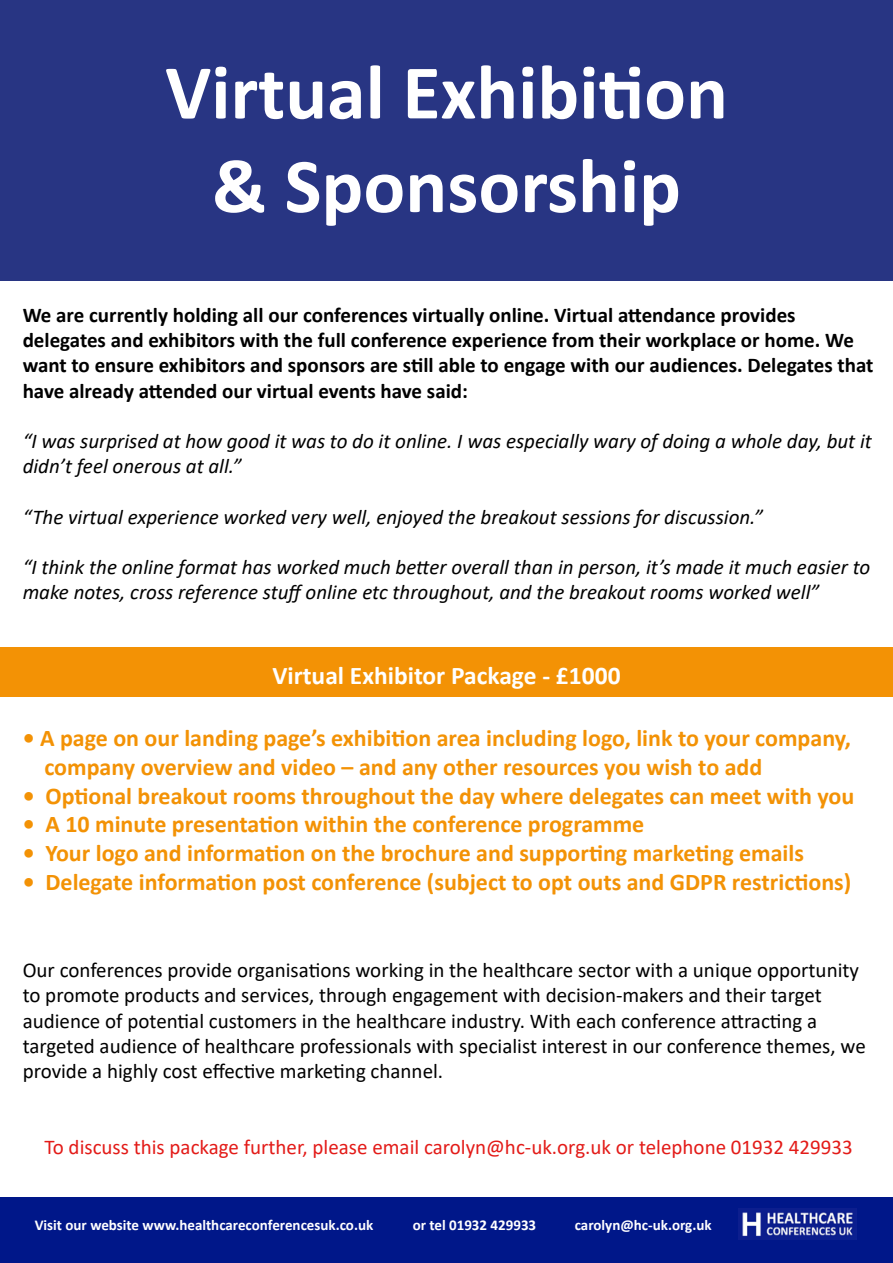
<style>
.page{position:relative;width:893px;height:1263px;background:#fff}
.page>*{position:absolute;margin:0;border:0;box-sizing:border-box;transform-origin:0 0}
.t1{font:700 78px/93.6px "Calibri";color:#fff;text-align:center}
.t2{font:700 25.5px "Calibri";color:#fff}
.t3{font:700 24px/28.8px "Calibri";color:#f39205}
.t4{font:21px/25.2px "Calibri";color:#000}
.t5{font:italic 21px/25.2px "Calibri";color:#000}
.t6{font:700 21px/25.2px "Calibri";color:#000}
.t7{font:21px "Calibri";color:#e31b18}
.t8{font:700 15px "Calibri";color:#fff}
</style>
<div class="page">
<div style="left:0;top:0;width:893px;height:280px;background:#283583"></div>
<div style="left:0;top:1197px;width:893px;height:66px;background:#001789"></div>
<img style="left:738px;top:1209px;width:119px;height:30px">
<div style="left:0;top:647px;width:893px;height:49px;background:#f39205"></div>
<h1 class="t1" style="left:165px;top:45px;width:564px">Virtual Exhibition &amp; Sponsorship</h1>
<p class="t6" style="left:23px;top:302px;width:852px">We are currently holding all our conferences virtually online. Virtual attendance provides delegates and exhibitors with the full conference experience from their workplace or home. We want to ensure exhibitors and sponsors are still able to engage with our audiences. Delegates that have already attended our virtual events have said:</p>
<p class="t5" style="left:23px;top:427px;width:851px">“I was surprised at how good it was to do it online. I was especially wary of doing a whole day, but it didn’t feel onerous at all.”</p>
<p class="t5" style="left:23px;top:503px;width:742px">“The virtual experience worked very well, enjoyed the breakout sessions for discussion.”</p>
<p class="t5" style="left:23px;top:553px;width:849px">“I think the online format has worked much better overall than in person, it’s made it much easier to make notes, cross reference stuff online etc throughout, and the breakout rooms worked well”</p>
<p class="t2" style="left:272px;top:657px;width:350px">Virtual Exhibitor Package - £1000</p>
<p class="t3" style="left:44px;top:723px;width:808px;text-indent:-22px">• A page on our landing page’s exhibition area including logo, link to your company, company overview and video – and any other resources you wish to add</p>
<p class="t3" style="left:23px;top:781px;width:833px">• Optional breakout rooms throughout the day where delegates can meet with you</p>
<p class="t3" style="left:23px;top:810px;width:623px">• A 10 minute presentation within the conference programme</p>
<p class="t3" style="left:23px;top:838px;width:783px">• Your logo and information on the brochure and supporting marketing emails</p>
<p class="t3" style="left:23px;top:867px;width:830px">• Delegate information post conference (subject to opt outs and GDPR restrictions)</p>
<p class="t4" style="left:23px;top:957px;width:845px">Our conferences provide organisations working in the healthcare sector with a unique opportunity to promote products and services, through engagement with decision-makers and their target audience of potential customers in the healthcare industry. With each conference attracting a targeted audience of healthcare professionals with specialist interest in our conference themes, we provide a highly cost effective marketing channel.</p>
<p class="t7" style="left:44px;top:1132px;width:810px">To discuss this package further, please email carolyn@hc-uk.org.uk or telephone 01932 429933</p>
<p class="t8" style="left:35px;top:1214px;width:340px">Visit our website www.healthcareconferencesuk.co.uk</p>
<p class="t8" style="left:413px;top:1214px;width:125px">or tel 01932 429933</p>
<p class="t8" style="left:575px;top:1214px;width:138px">carolyn@hc-uk.org.uk</p>
</div>
